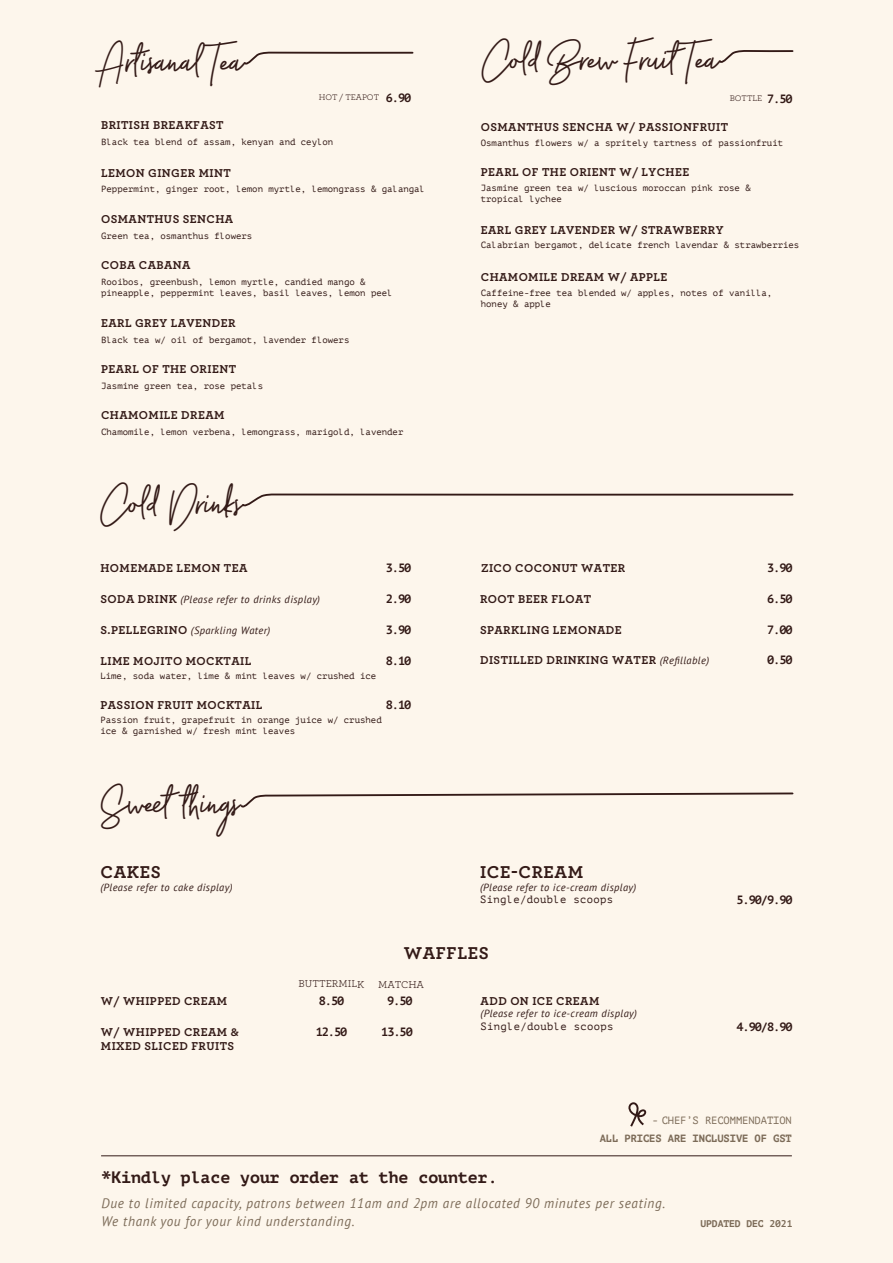
<style>
.page{position:relative;width:893px;height:1263px;background:#fdf6ec}
.page>*{position:absolute;margin:0;border:0;box-sizing:border-box;transform-origin:0 0}
.t1{font:37.5px "Ball Pen Regular";color:#331a17}
.t2{font:700 18px "Archer";letter-spacing:.035em;color:#331a17}
.t3{font:700 16.5px "PT Mono";color:#331a17}
.t4{font:italic 13.8px/18px "PT Sans";letter-spacing:.05em;color:#7c6b58;scale:.96 1}
.t5{font:700 12px/14.4px "Archer";letter-spacing:.035em;color:#331a17}
.t6{font:700 12px "PT Mono";letter-spacing:-.09em;color:#331a17}
.t7{font:italic 10.5px "PT Sans";letter-spacing:.035em;color:#331a17}
.t8{font:10.5px "PT Mono";letter-spacing:.035em;color:#331a17}
.t9{font:700 10.5px "PT Mono";letter-spacing:-.01em;color:#7c6b58}
.t10{font:10.5px "PT Mono";letter-spacing:-.01em;color:#7c6b58}
.t11{font:10.5px "Archer";letter-spacing:-.005em;color:#331a17}
.t12{font:700 9.75px "PT Mono";letter-spacing:-.01em;color:#7c6b58}
.t13{font:9px/10.8px "PT Mono";color:#331a17}
.t14{font:8.55px "Archer";letter-spacing:-.005em;color:#331a17}
.s1{font-family:"PT Mono";font-weight:700;font-size:12px}
.s2{font-family:"Archer";font-weight:700;font-style:normal;font-size:12px}
.s3{font-family:"PT Sans";font-weight:400;font-style:italic;font-size:10.5px}
</style>
<div class="page">
<svg style="left:244px;top:51px;width:170px;height:14px"></svg>
<svg style="left:240px;top:792px;width:554px;height:16px"></svg>
<svg style="left:242px;top:493px;width:552px;height:14px"></svg>
<svg style="left:719px;top:50px;width:75px;height:13px"></svg>
<hr style="left:101px;top:1155px;width:691px;height:1px;background:#331a17">
<svg style="left:628px;top:1102px;width:18px;height:24px"></svg>
<h1 class="t1" style="left:485px;top:32px;width:239px">Cold Brew Fruit Tea</h1>
<h3 class="t5" style="left:481px;top:119px;width:249px">OSMANTHUS SENCHA W/ PASSIONFRUIT</h3>
<h1 class="t1" style="left:105px;top:34px;width:144px">Artisanal Tea</h1>
<h3 class="t5" style="left:101px;top:118px;width:124px">BRITISH BREAKFAST</h3>
<p class="t13" style="left:101px;top:137px;width:234px">Black tea blend of assam, kenyan and ceylon</p>
<h3 class="t5" style="left:101px;top:165px;width:131px">LEMON GINGER MINT</h3>
<p class="t13" style="left:101px;top:184px;width:325px">Peppermint, ginger root, lemon myrtle, lemongrass &amp; galangal</p>
<h3 class="t5" style="left:101px;top:211px;width:134px">OSMANTHUS SENCHA</h3>
<p class="t13" style="left:101px;top:230px;width:153px">Green tea, osmanthus flowers</p>
<p class="t14" style="left:319px;top:91px;width:94px">HOT / TEAPOT <span class="s1">6.90</span></p>
<p class="t14" style="left:730px;top:92px;width:65px">BOTTLE <span class="s1">7.50</span></p>
<p class="t13" style="left:481px;top:137px;width:304px">Osmanthus flowers w/ a spritely tartness of passionfruit</p>
<h3 class="t5" style="left:481px;top:164px;width:210px">PEARL OF THE ORIENT W/ LYCHEE</h3>
<p class="t13" style="left:481px;top:183px;width:271px">Jasmine green tea w/ luscious moroccan pink rose &amp; tropical lychee</p>
<h3 class="t5" style="left:481px;top:222px;width:244px">EARL GREY LAVENDER W/ STRAWBERRY</h3>
<p class="t13" style="left:481px;top:240px;width:320px">Calabrian bergamot, delicate french lavendar &amp; strawberries</p>
<h3 class="t5" style="left:101px;top:257px;width:91px">COBA CABANA</h3>
<p class="t13" style="left:101px;top:276px;width:293px">Rooibos, greenbush, lemon myrtle, candied mango &amp; pineapple, peppermint leaves, basil leaves, lemon peel</p>
<h3 class="t5" style="left:101px;top:315px;width:136px">EARL GREY LAVENDER</h3>
<p class="t13" style="left:101px;top:334px;width:250px">Black tea w/ oil of bergamot, lavender flowers</p>
<h3 class="t5" style="left:101px;top:361px;width:137px">PEARL OF THE ORIENT</h3>
<p class="t13" style="left:101px;top:380px;width:163px">Jasmine green tea, rose petals</p>
<h3 class="t5" style="left:101px;top:407px;width:125px">CHAMOMILE DREAM</h3>
<p class="t13" style="left:101px;top:426px;width:304px">Chamomile, lemon verbena, lemongrass, marigold, lavender</p>
<h3 class="t5" style="left:481px;top:269px;width:188px">CHAMOMILE DREAM W/ APPLE</h3>
<p class="t13" style="left:481px;top:288px;width:293px">Caffeine-free tea blended w/ apples, notes of vanilla, honey &amp; apple</p>
<h1 class="t1" style="left:104px;top:476px;width:140px">Cold Drinks</h1>
<h3 class="t5" style="left:100px;top:560px;width:149px">HOMEMADE LEMON TEA</h3>
<h3 class="t5" style="left:481px;top:560px;width:146px">ZICO COCONUT WATER</h3>
<h3 class="t6" style="left:767px;top:560px;width:27px">3.90</h3>
<h3 class="t5" style="left:480px;top:591px;width:113px">ROOT BEER FLOAT</h3>
<h3 class="t6" style="left:767px;top:592px;width:27px">6.50</h3>
<p class="t7" style="left:100px;top:623px;width:171px"><span class="s2">S.PELLEGRINO</span> (Sparkling Water)</p>
<h3 class="t5" style="left:480px;top:622px;width:143px">SPARKLING LEMONADE</h3>
<h3 class="t6" style="left:767px;top:623px;width:27px">7.00</h3>
<h3 class="t5" style="left:480px;top:652px;width:231px">DISTILLED DRINKING WATER <span class="s3">(Refillable)</span></h3>
<h3 class="t6" style="left:767px;top:653px;width:27px">0.50</h3>
<h3 class="t6" style="left:386px;top:560px;width:27px">3.50</h3>
<h3 class="t6" style="left:386px;top:592px;width:27px">2.90</h3>
<p class="t7" style="left:100px;top:592px;width:221px"><span class="s2">SODA DRINK</span> (Please refer to drinks display)</p>
<h3 class="t6" style="left:386px;top:623px;width:27px">3.90</h3>
<h3 class="t6" style="left:386px;top:653px;width:27px">8.10</h3>
<h3 class="t5" style="left:100px;top:653px;width:152px">LIME MOJITO MOCKTAIL</h3>
<p class="t13" style="left:100px;top:670px;width:277px">Lime, soda water, lime &amp; mint leaves w/ crushed ice</p>
<h3 class="t5" style="left:100px;top:697px;width:164px">PASSION FRUIT MOCKTAIL</h3>
<h3 class="t6" style="left:386px;top:697px;width:27px">8.10</h3>
<p class="t13" style="left:100px;top:715px;width:283px">Passion fruit, grapefruit in orange juice w/ crushed ice &amp; garnished w/ fresh mint leaves</p>
<h1 class="t1" style="left:102px;top:776px;width:140px">Sweet things</h1>
<h2 class="t2" style="left:100px;top:858px;width:62px">CAKES</h2>
<p class="t7" style="left:100px;top:880px;width:134px">(Please refer to cake display)</p>
<h3 class="t5" style="left:101px;top:993px;width:128px">W/ WHIPPED CREAM</h3>
<h3 class="t5" style="left:101px;top:1024px;width:139px">W/ WHIPPED CREAM &amp;<br>MIXED SLICED FRUITS</h3>
<h2 class="t2" style="left:480px;top:858px;width:105px">ICE-CREAM</h2>
<p class="t7" style="left:480px;top:880px;width:158px">(Please refer to ice-cream display)</p>
<p class="t8" style="left:480px;top:894px;width:134px">Single/double scoops</p>
<h3 class="t6" style="left:736px;top:893px;width:58px">5.90/9.90</h3>
<h2 class="t2" style="left:404px;top:939px;width:87px">WAFFLES</h2>
<h3 class="t5" style="left:481px;top:993px;width:120px">ADD ON ICE CREAM</h3>
<p class="t7" style="left:481px;top:1007px;width:158px">(Please refer to ice-cream display)</p>
<p class="t8" style="left:481px;top:1020px;width:134px">Single/double scoops</p>
<h3 class="t6" style="left:736px;top:1019px;width:58px">4.90/8.90</h3>
<p class="t11" style="left:298px;top:977px;width:67px">BUTTERMILK</p>
<p class="t11" style="left:378px;top:977px;width:47px">MATCHA</p>
<h3 class="t6" style="left:319px;top:994px;width:27px">8.50</h3>
<h3 class="t6" style="left:387px;top:994px;width:27px">9.50</h3>
<h3 class="t6" style="left:316px;top:1024px;width:33px">12.50</h3>
<h3 class="t6" style="left:381px;top:1024px;width:33px">13.50</h3>
<p class="t10" style="left:652px;top:1114px;width:141px">- CHEF’S RECOMMENDATION</p>
<p class="t9" style="left:600px;top:1131px;width:194px">ALL PRICES ARE INCLUSIVE OF GST</p>
<h3 class="t3" style="left:102px;top:1167px;width:398px">*Kindly place your order at the counter.</h3>
<h3 class="t4" style="left:102px;top:1194px;width:589px">Due to limited capacity, patrons between 11am and 2pm are allocated 90 minutes per seating.<br>We thank you for your kind understanding.</h3>
<p class="t12" style="left:700px;top:1218px;width:94px">UPDATED DEC 2021</p>
</div>
